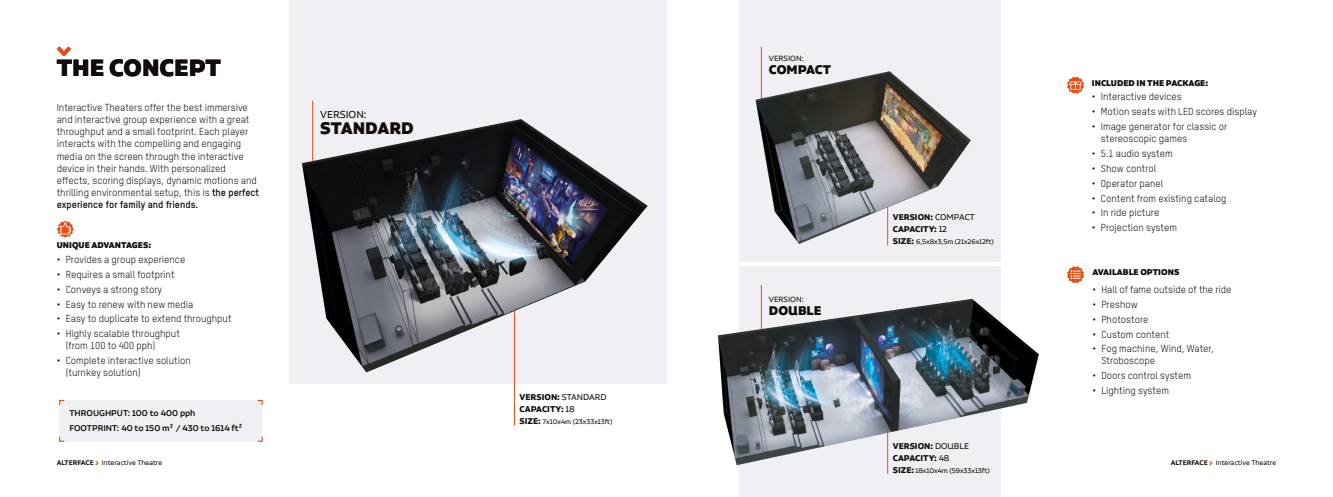
<style>
.page{position:relative;width:1333px;height:497px;background:#fff}
.page>*{position:absolute;margin:0;border:0;box-sizing:border-box;transform-origin:0 0}
.t1{font:900 28px "Aalto Sans Essential Alt";color:#110b0b}
.t2{font:900 20px "Aalto Sans Essential Alt";color:#110b0b}
.t3{font:900 15px "Aalto Sans Essential Alt";color:#110b0b}
.t4{font:12px "Aalto Sans Essential Alt";color:#110b0b}
.t5{font:10px/12px "T Star Pro";color:#110b0b}
.t6{font:700 10px/12px "Aalto Sans Essential Alt";color:#110b0b}
.t7{font:500 10px/15.7px "Aalto Sans Essential";color:#110b0b}
.t8{font:900 10px "Aalto Sans Essential";color:#110b0b}
.t9{font:9px "Aalto Sans Essential Alt";color:#110b0b}
.t10{font:8px "Aalto Sans Essential Alt";color:#110b0b}
.t11{font:8px "Aalto Sans Essential";color:#110b0b}
.s1{font-weight:700}
.s2{font-family:"T Star Pro";font-weight:700}
.s3{font-weight:400}
.s4{font-weight:700;font-size:10px}
.s5{font-weight:600}
.s6{font-weight:700;font-size:10px;color:#e94e14}
</style>
<div class="page">
<div style="left:59px;top:400px;width:203px;height:41px;background:#f0eff3"></div>
<div style="left:289px;top:0;width:377px;height:383px;background:#f0eff3"></div>
<svg style="left:257px;top:436px;width:6px;height:5px"></svg>
<svg style="left:59px;top:436px;width:5px;height:5px"></svg>
<svg style="left:257px;top:399px;width:6px;height:5px"></svg>
<svg style="left:59px;top:399px;width:5px;height:5px"></svg>
<hr style="left:312px;top:101px;width:1px;height:64px;background:#e94e14">
<hr style="left:514px;top:306px;width:1px;height:118px;background:#e94e14">
<img style="left:302px;top:119px;width:345px;height:253px">
<div style="left:739px;top:0;width:262px;height:261px;background:#f0eff3"></div>
<div style="left:739px;top:266px;width:262px;height:230px;background:#f0eff3"></div>
<hr style="left:887px;top:366px;width:1px;height:107px;background:#e94e14">
<hr style="left:887px;top:138px;width:1px;height:107px;background:#e94e14">
<hr style="left:760px;top:46px;width:1px;height:65px;background:#e94e14">
<hr style="left:760px;top:284px;width:1px;height:65px;background:#e94e14">
<img style="left:755px;top:71px;width:215px;height:173px">
<img style="left:718px;top:298px;width:320px;height:166px">
<svg style="left:1067px;top:77px;width:16px;height:17px"></svg>
<svg style="left:1067px;top:266px;width:16px;height:17px"></svg>
<svg style="left:57px;top:46px;width:14px;height:10px"></svg>
<svg style="left:57px;top:220px;width:17px;height:17px"></svg>
<h1 class="t1" style="left:57px;top:51px;width:166px">THE CONCEPT</h1>
<p class="t5" style="left:57px;top:101px;width:204px">Interactive Theaters offer the best immersive and interactive group experience with a great throughput and a small footprint. Each player interacts with the compelling and engaging media on the screen through the interactive device in their hands. With personalized effects, scoring displays, dynamic motions and thrilling environmental setup, this is <span class="s1">the perfect experience for family and friends.</span></p>
<p class="t8" style="left:57px;top:239px;width:96px">UNIQUE ADVANTAGES:</p>
<p class="t5" style="left:57px;top:253px;width:130px">• Provides a group experience</p>
<p class="t5" style="left:57px;top:267px;width:119px">• Requires a small footprint</p>
<p class="t5" style="left:57px;top:282px;width:107px">• Conveys a strong story</p>
<p class="t5" style="left:57px;top:297px;width:138px">• Easy to renew with new media</p>
<p class="t5" style="left:57px;top:312px;width:176px">• Easy to duplicate to extend throughput</p>
<p class="t5" style="left:66px;top:327px;width:116px;text-indent:-9px">• Highly scalable throughput (from 100 to 400 pph)</p>
<p class="t5" style="left:66px;top:354px;width:126px;text-indent:-9px">• Complete interactive solution (turnkey solution)</p>
<p class="t7" style="left:69px;top:404px;width:174px">THROUGHPUT: 100 to 400 pph<br>FOOTPRINT: 40 to 150 m<span class="s2">²</span> / 430 to 1614 ft<span class="s2">²</span></p>
<p class="t4" style="left:320px;top:108px;width:48px">VERSION:</p>
<h2 class="t2" style="left:320px;top:117px;width:95px">STANDARD</h2>
<p class="t6" style="left:519px;top:390px;width:88px">VERSION: <span class="s3">STANDARD<br></span>CAPACITY: <span class="s3">18</span></p>
<p class="t10" style="left:519px;top:417px;width:94px"><span class="s4">SIZE:</span> 7x10x4m (23x33x13ft)</p>
<p class="t9" style="left:769px;top:54px;width:36px">VERSION:</p>
<h3 class="t3" style="left:769px;top:61px;width:64px">COMPACT</h3>
<p class="t9" style="left:769px;top:294px;width:36px">VERSION:</p>
<h3 class="t3" style="left:769px;top:302px;width:54px">DOUBLE</h3>
<p class="t6" style="left:892px;top:211px;width:84px">VERSION: <span class="s3">COMPACT<br></span>CAPACITY: <span class="s3">12</span></p>
<p class="t10" style="left:892px;top:237px;width:102px"><span class="s4">SIZE:</span> 6,5x8x3,5m (21x26x12ft)</p>
<p class="t8" style="left:1091px;top:77px;width:118px">INCLUDED IN THE PACKAGE:</p>
<p class="t5" style="left:1091px;top:90px;width:91px">• Interactive devices</p>
<p class="t5" style="left:1091px;top:105px;width:166px">• Motion seats with LED scores display</p>
<p class="t5" style="left:1100px;top:120px;width:128px;text-indent:-9px">• Image generator for classic or stereoscopic games</p>
<p class="t5" style="left:1091px;top:147px;width:82px">• 5.1 audio system</p>
<p class="t5" style="left:1091px;top:162px;width:66px">• Show control</p>
<p class="t5" style="left:1091px;top:176px;width:73px">• Operator panel</p>
<p class="t5" style="left:1091px;top:191px;width:136px">• Content from existing catalog</p>
<p class="t5" style="left:1091px;top:206px;width:69px">• In ride picture</p>
<p class="t5" style="left:1091px;top:221px;width:87px">• Projection system</p>
<p class="t8" style="left:1092px;top:266px;width:88px">AVAILABLE OPTIONS</p>
<p class="t5" style="left:1092px;top:283px;width:141px">• Hall of fame outside of the ride</p>
<p class="t5" style="left:1092px;top:297px;width:47px">• Preshow</p>
<p class="t5" style="left:1092px;top:312px;width:58px">• Photostore</p>
<p class="t5" style="left:1092px;top:327px;width:78px">• Custom content</p>
<p class="t5" style="left:1101px;top:342px;width:114px;text-indent:-9px">• Fog machine, Wind, Water,<br>Stroboscope</p>
<p class="t5" style="left:1092px;top:369px;width:100px">• Doors control system</p>
<p class="t5" style="left:1092px;top:384px;width:78px">• Lighting system</p>
<p class="t6" style="left:892px;top:439px;width:78px">VERSION: <span class="s3">DOUBLE<br></span>CAPACITY: <span class="s3">48</span></p>
<p class="t10" style="left:892px;top:465px;width:98px"><span class="s4">SIZE:</span> 18x10x4m (59x33x13ft)</p>
<p class="t11" style="left:57px;top:458px;width:107px"><span class="s5">ALTERFACE</span> <span class="s6">&gt;</span> Interactive Theatre</p>
<p class="t11" style="left:1170px;top:458px;width:107px"><span class="s5">ALTERFACE</span> <span class="s6">&gt;</span> Interactive Theatre</p>
</div>
